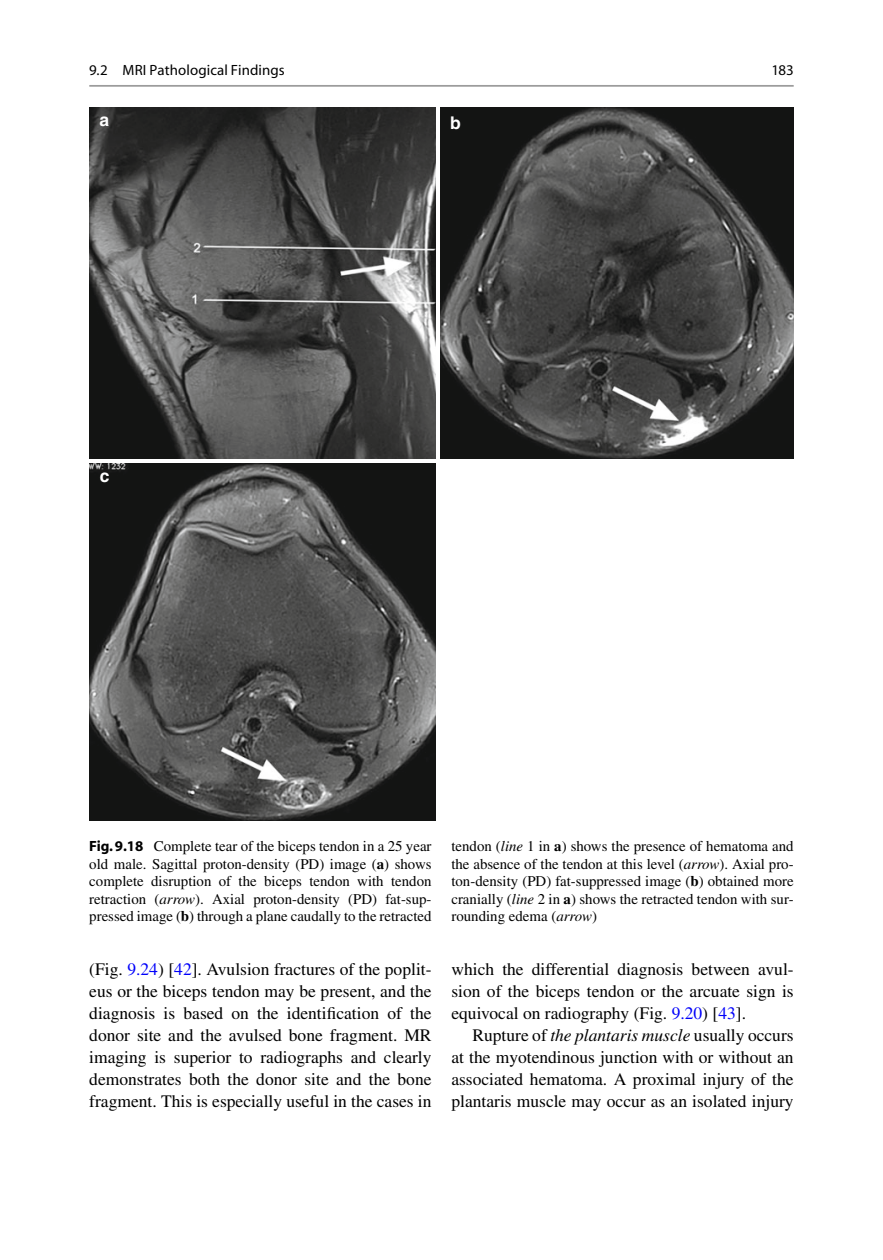
<style>
.page{position:relative;width:883px;height:1260px;background:#fff}
.page>*{position:absolute;margin:0;border:0;box-sizing:border-box;transform-origin:0 0}
.t1{font:17.5px/21.9px "Rbpjbv Times";color:#000;text-align:justify}
.t2{font:700 17.5px "Dsmhfj Helvetica";color:#fff}
.t3{font:14.88px/17.5px "Rbpjbv Times";color:#000;text-align:justify}
.t4{font:14.88px "Yknmlh Myriad";letter-spacing:.005em;color:#000}
.s1{font-family:"Hjqyhb Myriad";font-weight:700}
.s2{font-family:"Llylpv Times";font-weight:700}
.s3{font-family:"Chlmsj Times";font-style:italic}
.s4{color:#0000fa}
</style>
<div class="page">
<img style="left:89px;top:464px;width:346px;height:356px">
<img style="left:89px;top:107px;width:346px;height:352px">
<img style="left:440px;top:107px;width:354px;height:352px">
<hr style="left:89px;top:85px;width:705px;height:2px;background:#9c9c9c">
<p class="t4" style="left:89px;top:64px;width:197px">9.2 MRI Pathological Findings</p>
<p class="t2" style="left:100px;top:109px;width:11px">a</p>
<p class="t2" style="left:450px;top:112px;width:12px">b</p>
<p class="t2" style="left:100px;top:465px;width:11px">c</p>
<p class="t4" style="left:772px;top:64px;width:24px">183</p>
<p class="t3" style="left:89px;top:839px;width:344px"><span class="s1">Fig. 9.18</span> Complete tear of the biceps tendon in a 25 year old male. Sagittal proton-density (PD) image ( <span class="s2">a</span> ) shows complete disruption of the biceps tendon with tendon retraction ( <span class="s3">arrow</span> ). Axial proton-density (PD) fat-sup&shy;pressed image ( <span class="s2">b</span> ) through a plane caudally to the retracted</p>
<p class="t3" style="left:451px;top:839px;width:344px">tendon ( <span class="s3">line</span> 1 in <span class="s2">a</span> ) shows the presence of hematoma and the absence of the tendon at this level ( <span class="s3">arrow</span> ). Axial pro&shy;ton-density (PD) fat-suppressed image ( <span class="s2">b</span> ) obtained more cranially ( <span class="s3">line</span> 2 in <span class="s2">a</span> ) shows the retracted tendon with sur&shy;rounding edema ( <span class="s3">arrow</span> )</p>
<p class="t1" style="left:89px;top:960px;width:344px">(Fig. <span class="s4">9.24</span> ) [ <span class="s4">42</span> ]. Avulsion fractures of the poplit&shy;eus or the biceps tendon may be present, and the diagnosis is based on the identification of the donor site and the avulsed bone fragment. MR imaging is superior to radiographs and clearly demonstrates both the donor site and the bone fragment. This is especially useful in the cases in</p>
<p class="t1" style="left:451px;top:960px;width:344px">which the differential diagnosis between avul&shy;sion of the biceps tendon or the arcuate sign is equivocal on radiography (Fig. <span class="s4">9.20</span> ) [ <span class="s4">43</span> ].</p>
<p class="t1" style="left:451px;top:1026px;width:344px;text-indent:21px">Rupture of <span class="s3">the plantaris muscle</span> usually occurs at the myotendinous junction with or without an associated hematoma. A proximal injury of the plantaris muscle may occur as an isolated injury</p>
</div>
